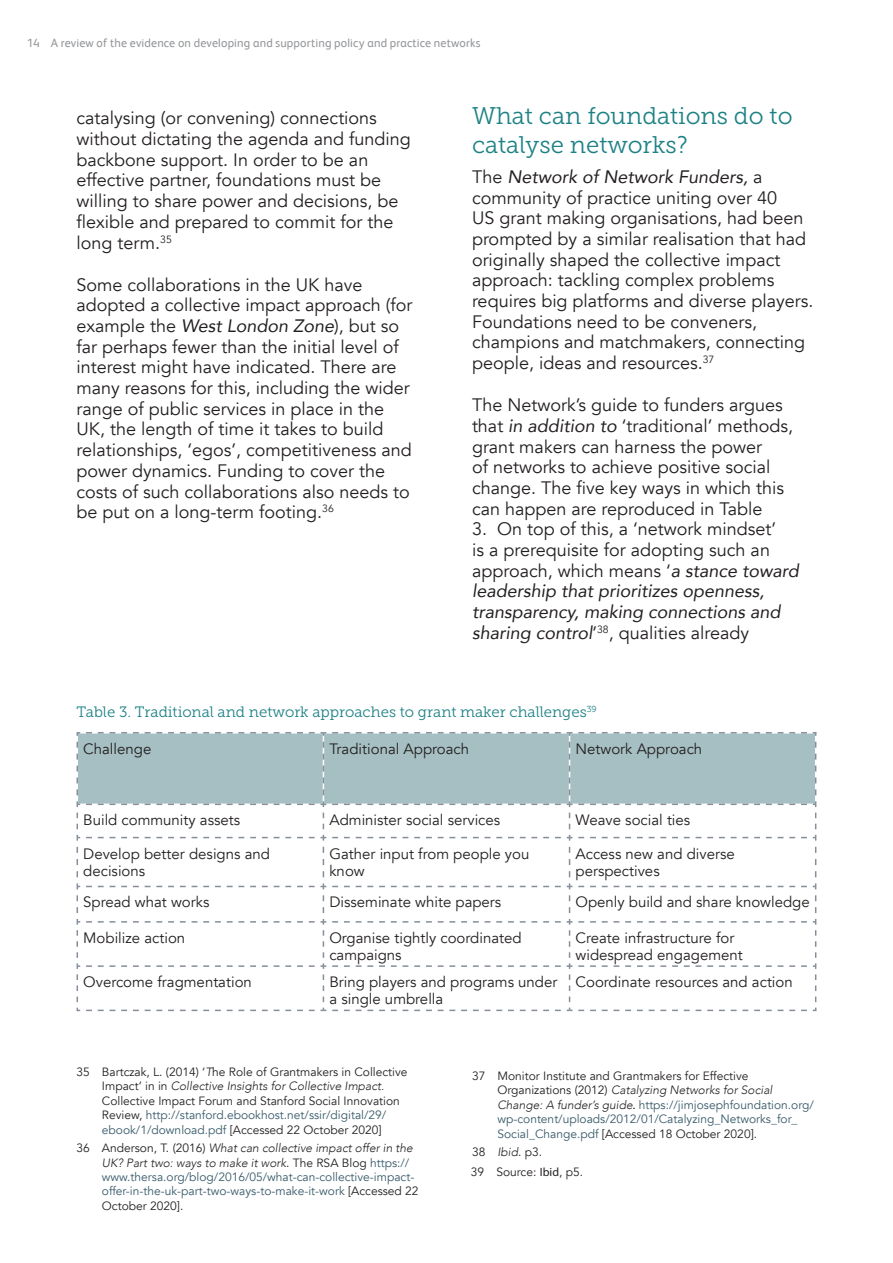
<style>
.page{position:relative;width:893px;height:1263px;background:#fff}
.page>*{position:absolute;margin:0;border:0;box-sizing:border-box;transform-origin:0 0}
.Heading_1{font:24px/28.8px "Museo Slab 300";color:#1d8184}
.Body_Text{font:18px/20.7px "Avenir";color:#231f20}
.Body_Text_copy{font:15px/17.2px "Avenir";color:#231f20}
.t1{font:15px "Museo Slab 300";color:#1d8184}
.Footnote_text{font:12px/14.4px "Avenir";color:#385a6a}
.Footnote_text-2{font:12px/14.4px "Avenir";color:#231f20}
.t2{font:12px "FS Albert";letter-spacing:.015em;color:#939598}
.s1{font-style:italic}
.s2{font-weight:300;font-style:italic}
.s3{color:#385a6a}
.s4{color:#231f20}
.s5{font-weight:300;font-style:italic;color:#231f20}
.s6{font-family:"Myriad Pro";color:#231f20}
.s7{font-family:"Myriad Pro"}
</style>
<div class="page">
<div style="left:326px;top:733px;width:489px;height:70px;background:#a6bfc3"></div>
<hr style="left:569px;top:733px;width:1px;height:71px;background:#fff">
<div style="left:332px;top:732px;width:485px;height:63px;background:#a6bfc3"></div>
<svg style="left:76px;top:732px;width:250px;height:97px"></svg>
<svg style="left:332px;top:801px;width:240px;height:28px"></svg>
<svg style="left:578px;top:801px;width:238px;height:28px"></svg>
<svg style="left:77px;top:835px;width:3px;height:42px"></svg>
<svg style="left:86px;top:835px;width:240px;height:42px"></svg>
<svg style="left:332px;top:835px;width:240px;height:42px"></svg>
<svg style="left:578px;top:835px;width:238px;height:42px"></svg>
<svg style="left:77px;top:883px;width:3px;height:30px"></svg>
<svg style="left:86px;top:883px;width:240px;height:30px"></svg>
<svg style="left:332px;top:883px;width:240px;height:30px"></svg>
<svg style="left:578px;top:883px;width:238px;height:30px"></svg>
<svg style="left:76px;top:919px;width:4px;height:93px"></svg>
<svg style="left:86px;top:919px;width:240px;height:92px"></svg>
<svg style="left:332px;top:919px;width:485px;height:93px"></svg>
<p class="t2" style="left:27px;top:36px;width:455px">14 A review of the evidence on developing and supporting policy and practice networks</p>
<p class="Body_Text" style="left:77px;top:108px;width:336px">catalysing (or convening) connections without dictating the agenda and funding backbone support. In order to be an effective partner, foundations must be willing to share power and decisions, be flexible and prepared to commit for the long term.<sup>35</sup></p>
<p class="Body_Text" style="left:77px;top:274px;width:338px">Some collaborations in the UK have adopted a collective impact approach (for example the <span class="s1">West London Zone</span>), but so far perhaps fewer than the initial level of interest might have indicated. There are many reasons for this, including the wider range of public services in place in the UK, the length of time it takes to build relationships, ‘egos’, competitiveness and power dynamics. Funding to cover the costs of such collaborations also needs to be put on a long-term footing.<sup>36</sup></p>
<p class="Heading_1" style="left:472px;top:102px;width:322px">What can foundations do to catalyse networks?</p>
<p class="Body_Text" style="left:472px;top:167px;width:343px">The <span class="s1">Network of Network Funders,</span> a community of practice uniting over 40<br>US grant making organisations, had been prompted by a similar realisation that had originally shaped the collective impact approach: tackling complex problems requires big platforms and diverse players.<br>Foundations need to be conveners, champions and matchmakers, connecting people, ideas and resources.<sup>37</sup></p>
<p class="Body_Text" style="left:472px;top:395px;width:323px">The Network’s guide to funders argues that <span class="s1">in addition to</span> ‘traditional’ methods, grant makers can harness the power<br>of networks to achieve positive social change. The five key ways in which this can happen are reproduced in Table</p>
<p class="Body_Text" style="left:472px;top:519px;width:328px">3. On top of this, a ‘network mindset’<br>is a prerequisite for adopting such an approach, which means ‘<span class="s1">a stance toward leadership that prioritizes openness, transparency, making connections and sharing control</span>’<sup>38</sup>, qualities already</p>
<p class="t1" style="left:77px;top:704px;width:522px">Table 3. Traditional and network approaches to grant maker challenges<sup>39</sup></p>
<p class="Body_Text_copy" style="left:83px;top:740px;width:70px">Challenge</p>
<p class="Body_Text_copy" style="left:329px;top:740px;width:141px">Traditional Approach</p>
<p class="Body_Text_copy" style="left:576px;top:740px;width:128px">Network Approach</p>
<p class="Body_Text_copy" style="left:83px;top:812px;width:158px">Build community assets</p>
<p class="Body_Text_copy" style="left:329px;top:812px;width:172px">Administer social services</p>
<p class="Body_Text_copy" style="left:576px;top:812px;width:116px">Weave social ties</p>
<p class="Body_Text_copy" style="left:83px;top:845px;width:188px">Develop better designs and decisions</p>
<p class="Body_Text_copy" style="left:329px;top:845px;width:201px">Gather input from people you know</p>
<p class="Body_Text_copy" style="left:576px;top:845px;width:161px">Access new and diverse perspectives</p>
<p class="Body_Text_copy" style="left:83px;top:894px;width:128px">Spread what works</p>
<p class="Body_Text_copy" style="left:329px;top:894px;width:173px">Disseminate white papers</p>
<p class="Body_Text_copy" style="left:576px;top:894px;width:236px">Openly build and share knowledge</p>
<p class="Body_Text_copy" style="left:83px;top:929px;width:103px">Mobilize action</p>
<p class="Body_Text_copy" style="left:329px;top:929px;width:194px">Organise tightly coordinated campaigns</p>
<p class="Body_Text_copy" style="left:576px;top:929px;width:169px">Create infrastructure for widespread engagement</p>
<p class="Body_Text_copy" style="left:83px;top:973px;width:170px">Overcome fragmentation</p>
<p class="Body_Text_copy" style="left:329px;top:973px;width:230px">Bring players and programs under a single umbrella</p>
<p class="Body_Text_copy" style="left:576px;top:973px;width:219px">Coordinate resources and action</p>
<p class="Footnote_text-2" style="left:102px;top:1065px;width:307px;text-indent:-25px">35 Bartczak, L. (2014) ‘<span class="s2">T</span>he Role of Grantmakers in Collective Impact’ in in <span class="s2">Collective Insights for Collective Impact.<br></span>Collective Impact Forum and Stanford Social Innovation Review, <span class="s3">http://stanford.ebookhost.net/ssir/digital/29/ ebook/1/download.pdf</span> [Accessed 22 October 2020]</p>
<p class="Footnote_text" style="left:102px;top:1141px;width:318px;text-indent:-25px"><span class="s4">36 Anderson, T. (2016)</span> <span class="s5">What can collective impact offer in the UK? Part two: ways to make it work</span><span class="s4">. The RSA Blog</span> https:// www.thersa.org/blog/2016/05/what-can-collective-impact&shy;offer-in-the-uk-part-two-ways-to-make-it-work <span class="s4">[Accessed 22<br>October 2020].</span></p>
<p class="Footnote_text" style="left:497px;top:1069px;width:318px;text-indent:-25px"><span class="s4">37 Monitor Institute and Grantmakers for Effective Organizations (2012)</span> <span class="s5">Catalyzing Networks for Social Change: A funder’s guide</span><span class="s6">.</span> https://jimjosephfoundation.org/ wp-content/uploads/2012/01/Catalyzing_Networks_for_ Social_Change.pdf <span class="s4">[Accessed 18 October 2020].</span></p>
<p class="Footnote_text-2" style="left:472px;top:1145px;width:72px">38 <span class="s2">Ibid</span>. p3.</p>
<p class="Footnote_text-2" style="left:471px;top:1164px;width:114px">39 Source: <span class="s7">Ibid</span>, p5.</p>
</div>
